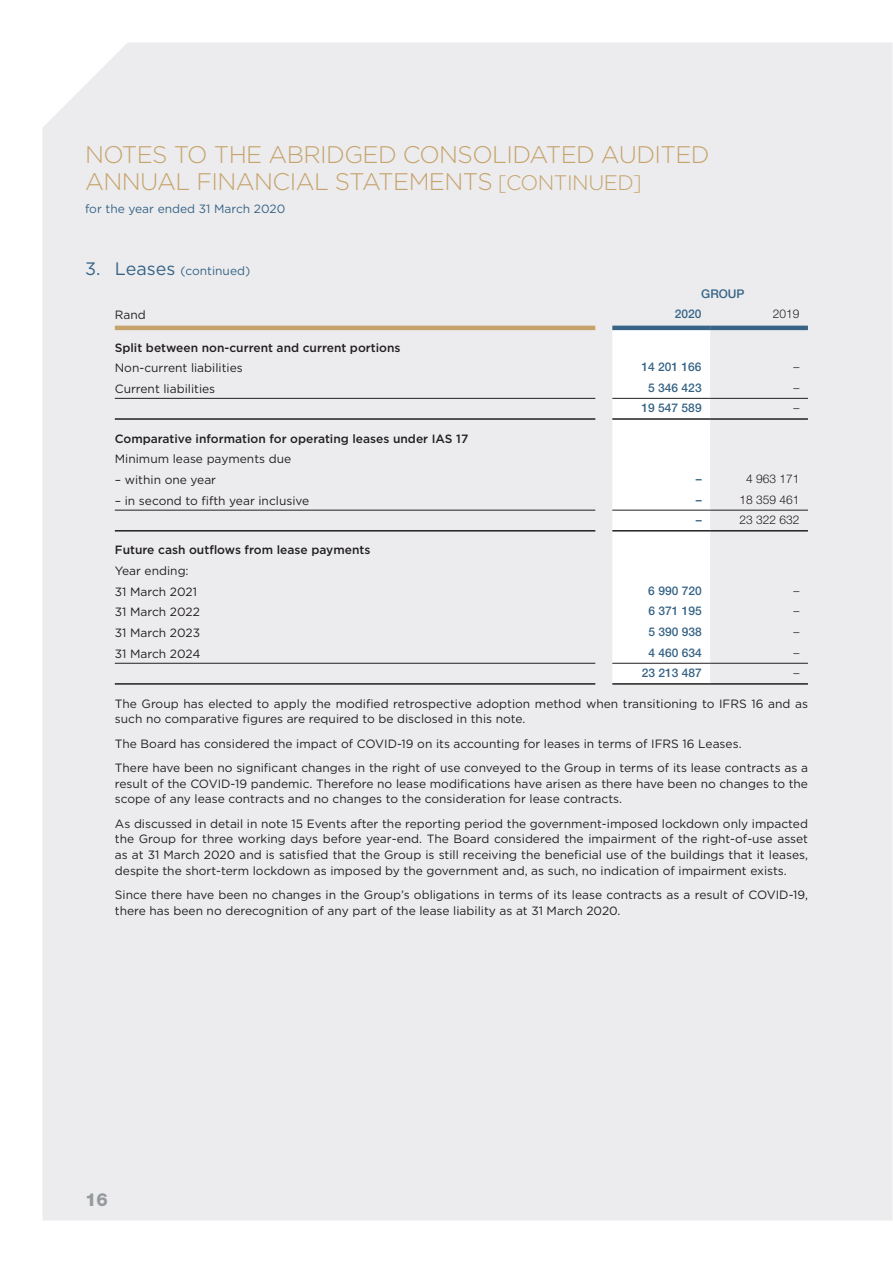
<style>
.page{position:relative;width:893px;height:1263px;background:#fff}
.page>*{position:absolute;margin:0;border:0;box-sizing:border-box;transform-origin:0 0}
.t1{font:300 24px/27px "Gotham";letter-spacing:-.025em;color:#c6a36b}
.t2{font:800 18px "Helvetica Neue LT Std";color:#949a9d}
.t3{font:12px/15.8px "Gotham";color:#231f20}
.t4{font:500 12px "Gotham";color:#231f20}
.t5{font:500 12px "Helvetica Neue LT Std";color:#376486}
.t6{font:12px "Gotham";color:#376486}
.t7{font:300 12px "Helvetica Neue LT Std";color:#231f20}
.s1{font-size:21px}
.s2{font-size:18px}
</style>
<div class="page">
<div style="left:43px;top:43px;width:849px;height:1177px;background:#ececee"></div>
<svg style="left:612px;top:330px;width:98px;height:353px"></svg>
<hr style="left:612px;top:326px;width:98px;height:4px;background:#376486">
<hr style="left:710px;top:326px;width:98px;height:4px;background:#376486">
<hr style="left:115px;top:418px;width:480px;height:2px;background:#231f20">
<hr style="left:612px;top:418px;width:98px;height:2px;background:#231f20">
<hr style="left:710px;top:418px;width:98px;height:2px;background:#231f20">
<hr style="left:115px;top:398px;width:480px;height:1px;background:#231f20">
<hr style="left:612px;top:398px;width:98px;height:1px;background:#231f20">
<hr style="left:710px;top:398px;width:98px;height:1px;background:#231f20">
<hr style="left:115px;top:510px;width:480px;height:1px;background:#231f20">
<hr style="left:612px;top:510px;width:98px;height:1px;background:#231f20">
<hr style="left:710px;top:510px;width:98px;height:1px;background:#231f20">
<hr style="left:115px;top:530px;width:480px;height:1px;background:#231f20">
<hr style="left:612px;top:530px;width:98px;height:1px;background:#231f20">
<hr style="left:710px;top:530px;width:98px;height:1px;background:#231f20">
<hr style="left:115px;top:683px;width:480px;height:2px;background:#231f20">
<hr style="left:612px;top:683px;width:98px;height:2px;background:#231f20">
<hr style="left:710px;top:683px;width:98px;height:2px;background:#231f20">
<hr style="left:115px;top:663px;width:480px;height:1px;background:#231f20">
<hr style="left:612px;top:663px;width:98px;height:1px;background:#231f20">
<hr style="left:710px;top:663px;width:98px;height:1px;background:#231f20">
<hr style="left:115px;top:326px;width:480px;height:4px;background:#c6a36b">
<h1 class="t1" style="left:85px;top:141px;width:626px">NOTES TO THE ABRIDGED CONSOLIDATED AUDITED<br>ANNUAL FINANCIAL STATEMENTS <span class="s1">[CONTINUED]</span></h1>
<p class="t6" style="left:85px;top:201px;width:202px">for the year ended 31 March 2020</p>
<p class="t6" style="left:85px;top:263px;width:167px"><span class="s2">3. Leases</span> (continued)</p>
<p class="t5" style="left:701px;top:286px;width:45px">GROUP</p>
<p class="t3" style="left:115px;top:307px;width:32px">Rand</p>
<p class="t5" style="left:675px;top:307px;width:28px">2020</p>
<p class="t7" style="left:773px;top:307px;width:28px">2019</p>
<p class="t4" style="left:115px;top:339px;width:287px">Split between non‑current and current portions</p>
<p class="t3" style="left:115px;top:360px;width:129px">Non‑current liabilities</p>
<p class="t5" style="left:642px;top:360px;width:62px">14 201 166</p>
<p class="t7" style="left:793px;top:359px;width:7px">–</p>
<p class="t3" style="left:115px;top:380px;width:102px">Current liabilities</p>
<p class="t5" style="left:648px;top:380px;width:55px">5 346 423</p>
<p class="t7" style="left:793px;top:380px;width:7px">–</p>
<p class="t5" style="left:642px;top:401px;width:62px">19 547 589</p>
<p class="t7" style="left:793px;top:401px;width:7px">–</p>
<p class="t4" style="left:115px;top:430px;width:355px">Comparative information for operating leases under IAS 17</p>
<p class="t3" style="left:115px;top:451px;width:178px">Minimum lease payments due</p>
<p class="t3" style="left:115px;top:472px;width:103px">– within one year</p>
<p class="t5" style="left:696px;top:471px;width:7px">–</p>
<p class="t7" style="left:746px;top:471px;width:55px">4 963 171</p>
<p class="t3" style="left:115px;top:492px;width:196px">– in second to fifth year inclusive</p>
<p class="t5" style="left:696px;top:492px;width:7px">–</p>
<p class="t7" style="left:739px;top:492px;width:62px">18 359 461</p>
<p class="t5" style="left:696px;top:513px;width:7px">–</p>
<p class="t7" style="left:739px;top:513px;width:62px">23 322 632</p>
<p class="t4" style="left:115px;top:542px;width:257px">Future cash outflows from lease payments</p>
<p class="t3" style="left:115px;top:560px;width:84px;line-height:20.7px">Year ending:<br>31 March 2021</p>
<p class="t5" style="left:648px;top:583px;width:55px">6 990 720</p>
<p class="t7" style="left:793px;top:583px;width:7px">–</p>
<p class="t3" style="left:115px;top:604px;width:87px">31 March 2022</p>
<p class="t5" style="left:648px;top:604px;width:55px">6 371 195</p>
<p class="t7" style="left:793px;top:604px;width:7px">–</p>
<p class="t3" style="left:115px;top:625px;width:87px">31 March 2023</p>
<p class="t5" style="left:648px;top:624px;width:55px">5 390 938</p>
<p class="t7" style="left:793px;top:624px;width:7px">–</p>
<p class="t3" style="left:115px;top:645px;width:87px">31 March 2024</p>
<p class="t5" style="left:648px;top:645px;width:55px">4 460 634</p>
<p class="t7" style="left:793px;top:645px;width:7px">–</p>
<p class="t5" style="left:642px;top:666px;width:62px">23 213 487</p>
<p class="t7" style="left:793px;top:666px;width:7px">–</p>
<p class="t3" style="left:115px;top:695px;width:695px">The Group has elected to apply the modified retrospective adoption method when transitioning to IFRS 16 and as such no comparative figures are required to be disclosed in this note.</p>
<p class="t3" style="left:115px;top:731px;width:695px;line-height:24.3px">The Board has considered the impact of COVID‑19 on its accounting for leases in terms of IFRS 16 Leases.<br>There have been no significant changes in the right of use conveyed to the Group in terms of its lease contracts as a</p>
<p class="t3" style="left:115px;top:775px;width:695px">result of the COVID‑19 pandemic. Therefore no lease modifications have arisen as there have been no changes to the scope of any lease contracts and no changes to the consideration for lease contracts.</p>
<p class="t3" style="left:115px;top:815px;width:695px;text-align:justify">As discussed in detail in note 15 Events after the reporting period the government-imposed lockdown only impacted the Group for three working days before year-end. The Board considered the impairment of the right‑of‑use asset as at 31 March 2020 and is satisfied that the Group is still receiving the beneficial use of the buildings that it leases, despite the short‑term lockdown as imposed by the government and, as such, no indication of impairment exists.</p>
<p class="t3" style="left:115px;top:887px;width:695px">Since there have been no changes in the Group’s obligations in terms of its lease contracts as a result of COVID‑19, there has been no derecognition of any part of the lease liability as at 31 March 2020.</p>
<h2 class="t2" style="left:85px;top:1188px;width:24px">16</h2>
</div>
